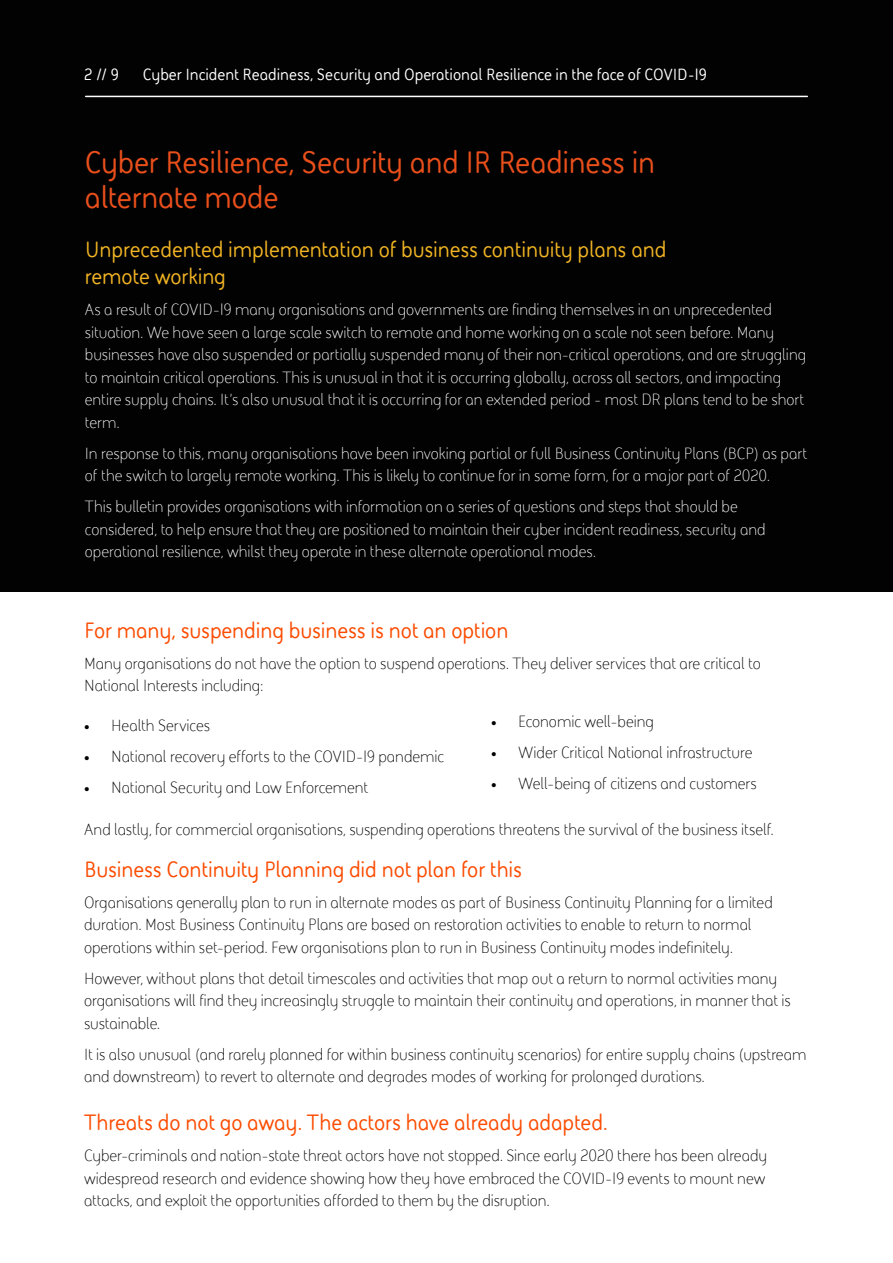
<style>
.page{position:relative;width:893px;height:1263px;background:#fff}
.page>*{position:absolute;margin:0;border:0;box-sizing:border-box;transform-origin:0 0}
.t1{font:700 31.5px/34.5px "BAE Systems";letter-spacing:-.01em;color:#e94f1b}
.t2{font:700 22.5px "BAE Systems";letter-spacing:-.005em;color:#fc4c02}
.t3{font:700 22.5px/27px "BAE Systems";letter-spacing:-.005em;color:#f0b323}
.t4{font:16.5px/22.5px "BAE Systems";color:#000}
.t5{font:16.5px/22.5px "BAE Systems";color:#fff}
.t6{font:700 16.5px "BAE Systems";color:#fff}
</style>
<div class="page">
<div style="left:0;top:0;width:893px;height:592px;background:#020203"></div>
<hr style="left:86px;top:96px;width:721px;height:1px;background:#fff">
<p class="t6" style="left:84px;top:63px;width:36px">2 // 9</p>
<p class="t6" style="left:143px;top:63px;width:566px">Cyber Incident Readiness, Security and Operational Resilience in the face of COVID-19</p>
<h1 class="t1" style="left:85px;top:144px;width:572px">Cyber Resilience, Security and IR Readiness in alternate mode</h1>
<h2 class="t3" style="left:85px;top:235px;width:583px">Unprecedented implementation of business continuity plans and remote working</h2>
<p class="t5" style="left:85px;top:298px;width:723px">As a result of COVID-19 many organisations and governments are finding themselves in an unprecedented situation. We have seen a large scale switch to remote and home working on a scale not seen before. Many businesses have also suspended or partially suspended many of their non-critical operations, and are struggling to maintain critical operations. This is unusual in that it is occurring globally, across all sectors, and impacting entire supply chains. It’s also unusual that it is occurring for an extended period - most DR plans tend to be short term.</p>
<p class="t5" style="left:85px;top:442px;width:724px">In response to this, many organisations have been invoking partial or full Business Continuity Plans (BCP) as part of the switch to largely remote working. This is likely to continue for in some form, for a major part of 2020.</p>
<p class="t5" style="left:85px;top:495px;width:682px">This bulletin provides organisations with information on a series of questions and steps that should be considered, to help ensure that they are positioned to maintain their cyber incident readiness, security and operational resilience, whilst they operate in these alternate operational modes.</p>
<h2 class="t2" style="left:84px;top:615px;width:426px">For many, suspending business is not an option</h2>
<p class="t4" style="left:84px;top:651px;width:678px">Many organisations do not have the option to suspend operations. They deliver services that are critical to<br>National Interests including:</p>
<p class="t4" style="left:84px;top:713px;width:128px">• Health Services</p>
<p class="t4" style="left:84px;top:744px;width:362px">• National recovery efforts to the COVID-19 pandemic</p>
<p class="t4" style="left:84px;top:775px;width:286px">• National Security and Law Enforcement</p>
<p class="t4" style="left:491px;top:710px;width:164px">• Economic well-being</p>
<p class="t4" style="left:491px;top:741px;width:263px">• Wider Critical National infrastructure</p>
<p class="t4" style="left:491px;top:772px;width:267px">• Well-being of citizens and customers</p>
<p class="t4" style="left:84px;top:818px;width:691px">And lastly, for commercial organisations, suspending operations threatens the survival of the business itself.</p>
<h2 class="t2" style="left:84px;top:854px;width:439px">Business Continuity Planning did not plan for this</h2>
<p class="t4" style="left:84px;top:890px;width:690px">Organisations generally plan to run in alternate modes as part of Business Continuity Planning for a limited duration. Most Business Continuity Plans are based on restoration activities to enable to return to normal operations within set-period. Few organisations plan to run in Business Continuity modes indefinitely.</p>
<p class="t4" style="left:84px;top:966px;width:708px">However, without plans that detail timescales and activities that map out a return to normal activities many organisations will find they increasingly struggle to maintain their continuity and operations, in manner that is sustainable.</p>
<p class="t4" style="left:84px;top:1042px;width:724px">It is also unusual (and rarely planned for within business continuity scenarios) for entire supply chains (upstream and downstream) to revert to alternate and degrades modes of working for prolonged durations.</p>
<h2 class="t2" style="left:84px;top:1107px;width:525px">Threats do not go away. The actors have already adapted.</h2>
<p class="t4" style="left:84px;top:1144px;width:685px;text-align:justify">Cyber-criminals and nation-state threat actors have not stopped. Since early 2020 there has been already widespread research and evidence showing how they have embraced the COVID-19 events to mount new attacks, and exploit the opportunities afforded to them by the disruption.</p>
</div>
